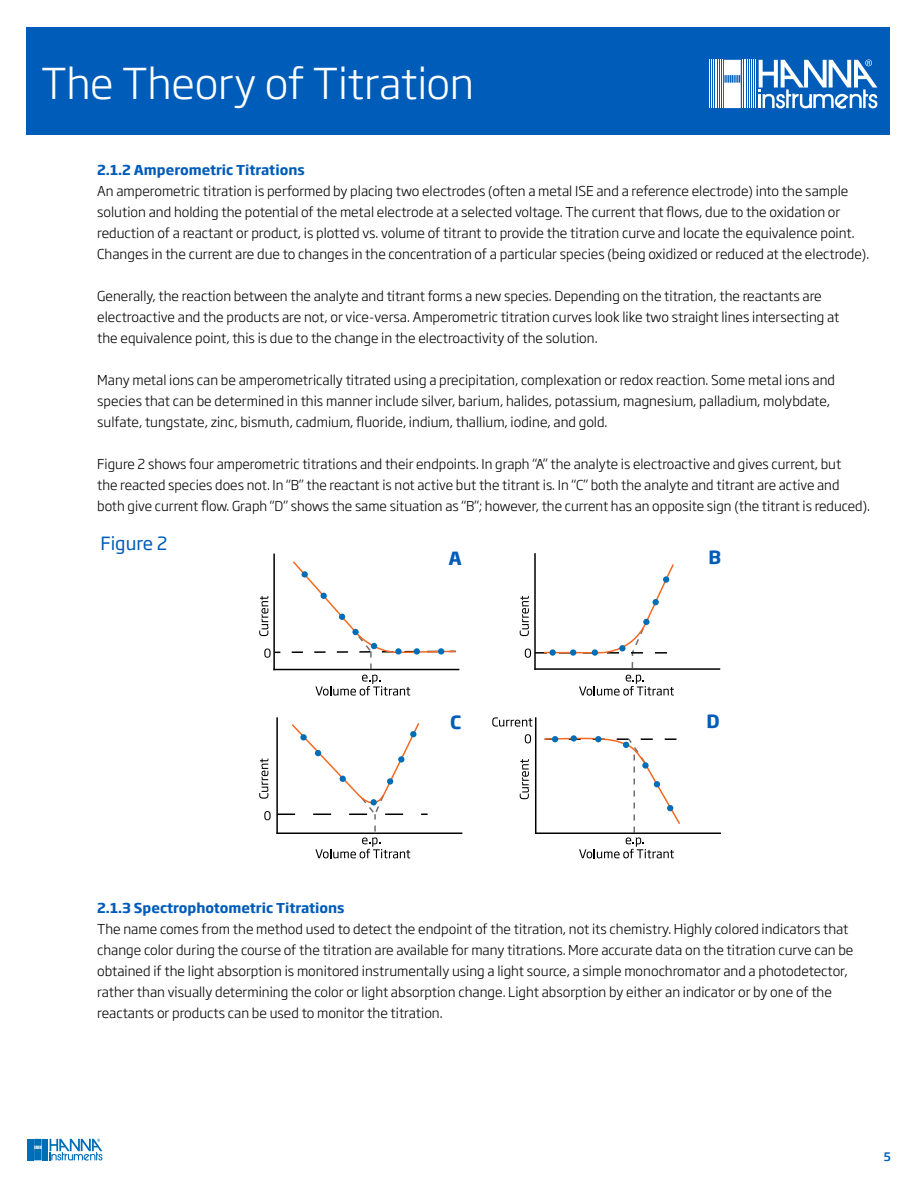
<style>
.page{position:relative;width:918px;height:1188px;background:#fff}
.page>*{position:absolute;margin:0;border:0;box-sizing:border-box;transform-origin:0 0}
.t1{font:300 42px "Soho Gothic Pro";letter-spacing:-.005em;color:#fff}
.t2{font:18px "Soho Gothic Pro";color:#005cb9}
.t3{font:700 18px "Soho Gothic Pro";color:#005cb9}
.t4{font:300 13.5px/21px "Soho Gothic Pro";color:#000}
.t5{font:700 13.5px "Soho Gothic Pro";color:#005cb9}
.t6{font:500 11.7px "Soho Gothic Pro";color:#005cb9}
</style>
<div class="page">
<svg style="left:28px;top:1139px;width:74px;height:22px"></svg>
<div style="left:26px;top:27px;width:864px;height:108px;background:#005cb9"></div>
<hr style="left:755px;top:60px;width:1px;height:48px;background:#fff">
<hr style="left:753px;top:60px;width:1px;height:48px;background:#fff">
<hr style="left:751px;top:60px;width:1px;height:48px;background:#fff">
<hr style="left:749px;top:60px;width:1px;height:48px;background:#fff">
<hr style="left:747px;top:60px;width:1px;height:48px;background:#fff">
<hr style="left:746px;top:60px;width:1px;height:48px;background:#fff">
<hr style="left:744px;top:60px;width:1px;height:48px;background:#fff">
<hr style="left:742px;top:60px;width:1px;height:48px;background:#fff">
<hr style="left:722px;top:60px;width:1px;height:48px;background:#fff">
<hr style="left:720px;top:60px;width:1px;height:48px;background:#fff">
<hr style="left:718px;top:60px;width:1px;height:48px;background:#fff">
<hr style="left:717px;top:60px;width:1px;height:48px;background:#fff">
<hr style="left:715px;top:60px;width:1px;height:48px;background:#fff">
<hr style="left:713px;top:60px;width:1px;height:48px;background:#fff">
<hr style="left:711px;top:60px;width:1px;height:48px;background:#fff">
<hr style="left:709px;top:60px;width:1px;height:48px;background:#fff">
<svg style="left:724px;top:60px;width:17px;height:48px"></svg>
<svg style="left:759px;top:59px;width:118px;height:50px"></svg>
<hr style="left:534px;top:553px;width:2px;height:117px;background:#000">
<hr style="left:534px;top:668px;width:186px;height:2px;background:#000">
<hr style="left:273px;top:554px;width:2px;height:116px;background:#000">
<hr style="left:273px;top:669px;width:186px;height:1px;background:#000">
<hr style="left:276px;top:717px;width:2px;height:117px;background:#000">
<hr style="left:276px;top:833px;width:186px;height:1px;background:#000">
<hr style="left:535px;top:717px;width:1px;height:117px;background:#000">
<hr style="left:535px;top:833px;width:186px;height:1px;background:#000">
<svg style="left:492px;top:717px;width:40px;height:10px"></svg>
<svg style="left:579px;top:675px;width:95px;height:21px"></svg>
<svg style="left:277px;top:722px;width:151px;height:136px"></svg>
<svg style="left:543px;top:736px;width:139px;height:122px"></svg>
<svg style="left:520px;top:563px;width:154px;height:105px"></svg>
<svg style="left:520px;top:759px;width:9px;height:40px"></svg>
<svg style="left:525px;top:734px;width:6px;height:9px"></svg>
<svg style="left:259px;top:596px;width:9px;height:40px"></svg>
<svg style="left:264px;top:649px;width:16px;height:9px"></svg>
<svg style="left:290px;top:561px;width:167px;height:135px"></svg>
<svg style="left:259px;top:758px;width:9px;height:41px"></svg>
<svg style="left:264px;top:811px;width:7px;height:9px"></svg>
<div style="left:431px;top:549px;width:31px;height:34px;background:#fff"></div>
<h1 class="t1" style="left:41px;top:51px;width:435px">The Theory of Titration</h1>
<p class="t5" style="left:97px;top:159px;width:209px">2.1.2 Amperometric Titrations</p>
<p class="t4" style="left:97px;top:179px;width:774px">An amperometric titration is performed by placing two electrodes (often a metal ISE and a reference electrode) into the sample solution and holding the potential of the metal electrode at a selected voltage. The current that flows, due to the oxidation or reduction of a reactant or product, is plotted vs. volume of titrant to provide the titration curve and locate the equivalence point.<br>Changes in the current are due to changes in the concentration of a particular species (being oxidized or reduced at the electrode).</p>
<p class="t4" style="left:97px;top:284px;width:744px">Generally, the reaction between the analyte and titrant forms a new species. Depending on the titration, the reactants are electroactive and the products are not, or vice-versa. Amperometric titration curves look like two straight lines intersecting at the equivalence point, this is due to the change in the electroactivity of the solution.</p>
<p class="t4" style="left:97px;top:368px;width:739px">Many metal ions can be amperometrically titrated using a precipitation, complexation or redox reaction. Some metal ions and species that can be determined in this manner include silver, barium, halides, potassium, magnesium, palladium, molybdate, sulfate, tungstate, zinc, bismuth, cadmium, fluoride, indium, thallium, iodine, and gold.</p>
<p class="t4" style="left:97px;top:452px;width:774px">Figure 2 shows four amperometric titrations and their endpoints. In graph “A” the analyte is electroactive and gives current, but<br>the reacted species does not. In “B” the reactant is not active but the titrant is. In “C” both the analyte and titrant are active and both give current flow. Graph “D” shows the same situation as “B”; however, the current has an opposite sign (the titrant is reduced).</p>
<h2 class="t2" style="left:100px;top:529px;width:68px">Figure 2</h2>
<h2 class="t3" style="left:432px;top:544px;width:31px">AA</h2>
<h2 class="t3" style="left:708px;top:543px;width:14px">B</h2>
<h2 class="t3" style="left:450px;top:708px;width:13px">C</h2>
<h2 class="t3" style="left:706px;top:707px;width:15px">D</h2>
<p class="t5" style="left:97px;top:897px;width:249px">2.1.3 Spectrophotometric Titrations</p>
<p class="t4" style="left:97px;top:917px;width:758px">The name comes from the method used to detect the endpoint of the titration, not its chemistry. Highly colored indicators that change color during the course of the titration are available for many titrations. More accurate data on the titration curve can be obtained if the light absorption is monitored instrumentally using a light source, a simple monochromator and a photodetector, rather than visually determining the color or light absorption change. Light absorption by either an indicator or by one of the reactants or products can be used to monitor the titration.</p>
<p class="t6" style="left:884px;top:1147px;width:9px">5</p>
</div>
